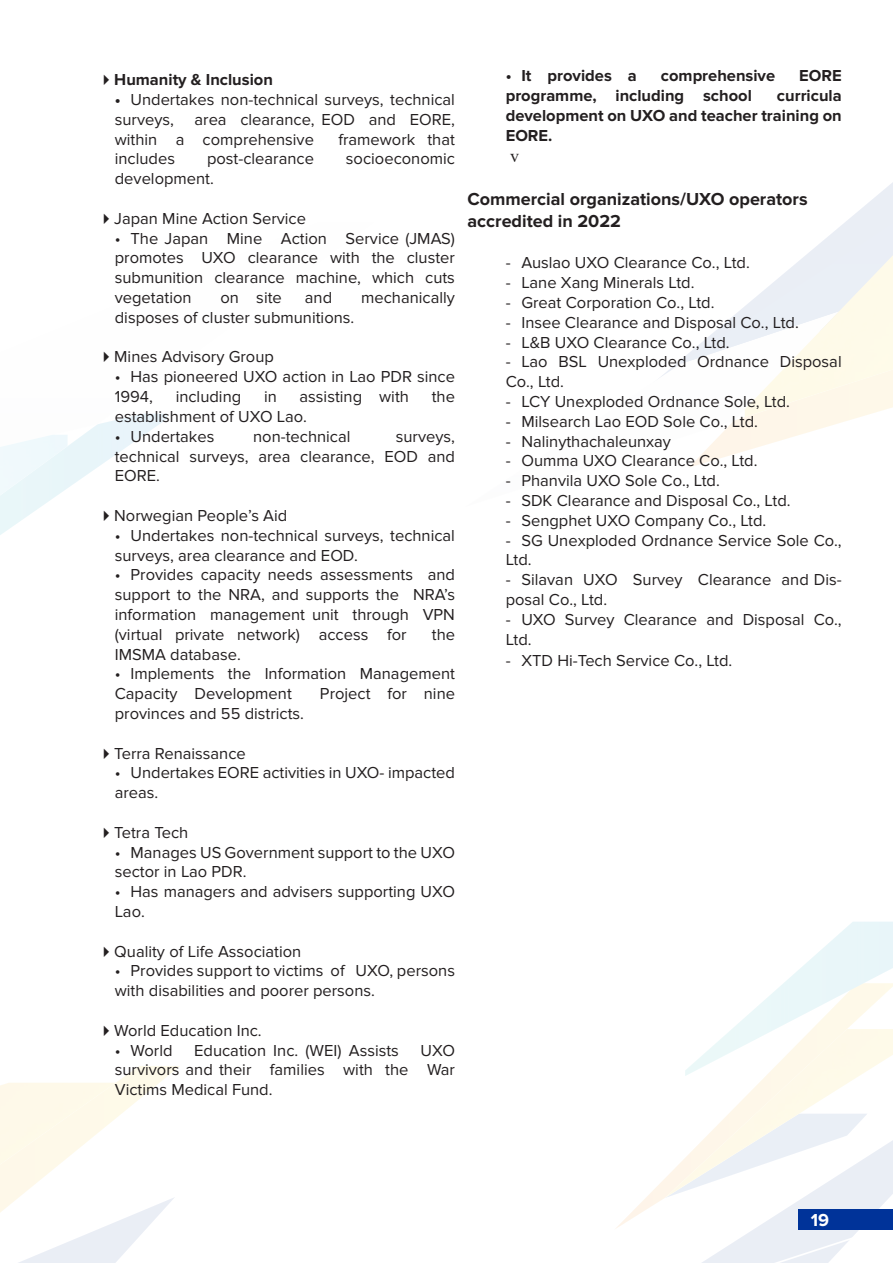
<style>
.page{position:relative;width:893px;height:1263px;background:#fff}
.page>*{position:absolute;margin:0;border:0;box-sizing:border-box;transform-origin:0 0}
.t1{font:700 18px "Proxima Nova";color:#231f20}
.t2{font:700 18px "Proxima Nova";color:#fff}
.t3{font:18px "Times New Roman";color:#231f20}
.t4{font:16.5px/19.8px "Proxima Nova";color:#231f20}
.t5{font:700 16.5px/19.8px "Proxima Nova";color:#231f20;text-align:justify}
.s1{font-weight:700}
</style>
<div class="page">
<svg style="left:854px;top:182px;width:39px;height:33px"></svg>
<svg style="left:0;top:447px;width:126px;height:88px"></svg>
<img style="left:0;top:435px;width:65px;height:60px">
<img style="left:745px;top:242px;width:148px;height:175px">
<svg style="left:616px;top:1179px;width:49px;height:49px"></svg>
<img style="left:666px;top:1076px;width:201px;height:119px">
<svg style="left:0;top:1066px;width:180px;height:197px"></svg>
<svg style="left:681px;top:1132px;width:212px;height:131px"></svg>
<svg style="left:685px;top:922px;width:208px;height:154px"></svg>
<div style="left:798px;top:1209px;width:95px;height:20px;background:#039"></div>
<p class="t5" style="left:98px;top:70px;width:177px">✔Humanity &amp; Inclusion</p>
<p class="t4" style="left:115px;top:90px;width:342px;text-align:justify"><span class="s1">•</span> Undertakes non-technical surveys, technical surveys, area clearance, EOD and EORE, within a comprehensive</p>
<p class="t4" style="left:338px;top:130px;width:118px">framework that</p>
<p class="t4" style="left:115px;top:149px;width:62px">includes</p>
<p class="t4" style="left:207px;top:149px;width:108px">post-clearance</p>
<p class="t4" style="left:346px;top:149px;width:111px">socioeconomic</p>
<p class="t4" style="left:115px;top:169px;width:101px">development.</p>
<p class="t4" style="left:98px;top:209px;width:210px">✔Japan Mine Action Service</p>
<p class="t4" style="left:115px;top:229px;width:342px;text-align:justify">• The Japan Mine Action Service (JMAS) promotes UXO clearance with the cluster submunition clearance machine, which cuts vegetation</p>
<p class="t4" style="left:220px;top:288px;width:63px">on site</p>
<p class="t4" style="left:305px;top:288px;width:29px">and</p>
<p class="t4" style="left:361px;top:288px;width:95px">mechanically</p>
<p class="t4" style="left:115px;top:308px;width:241px">disposes of cluster submunitions.</p>
<p class="t4" style="left:98px;top:347px;width:178px">✔Mines Advisory Group</p>
<p class="t4" style="left:115px;top:367px;width:342px">• Has pioneered UXO action in Lao PDR since<br>1994,</p>
<p class="t4" style="left:176px;top:387px;width:67px">including</p>
<p class="t4" style="left:264px;top:387px;width:14px">in</p>
<p class="t4" style="left:300px;top:387px;width:111px">assisting with</p>
<p class="t4" style="left:432px;top:387px;width:25px">the</p>
<p class="t4" style="left:115px;top:407px;width:194px">establishment of UXO Lao.</p>
<p class="t4" style="left:115px;top:427px;width:101px">• Undertakes</p>
<p class="t4" style="left:253px;top:427px;width:99px">non-technical</p>
<p class="t4" style="left:115px;top:427px;width:342px;text-align:justify;text-indent:281px">surveys, technical surveys, area clearance, EOD and EORE.</p>
<p class="t4" style="left:98px;top:506px;width:191px">✔Norwegian People’s Aid</p>
<p class="t4" style="left:115px;top:526px;width:342px">• Undertakes non-technical surveys, technical surveys, area clearance and EOD.</p>
<p class="t4" style="left:115px;top:565px;width:342px;text-align:justify">• Provides capacity needs assessments and support to the NRA, and supports the NRA’s information management unit through VPN (virtual private network) access for</p>
<p class="t4" style="left:432px;top:625px;width:25px">the</p>
<p class="t4" style="left:115px;top:644px;width:127px">IMSMA database.</p>
<p class="t4" style="left:115px;top:664px;width:342px">• Implements the Information Management<br>Capacity Development</p>
<p class="t4" style="left:320px;top:684px;width:137px">Project for nine</p>
<p class="t4" style="left:115px;top:704px;width:191px">provinces and 55 districts.</p>
<p class="t4" style="left:98px;top:743px;width:150px">✔Terra Renaissance</p>
<p class="t4" style="left:115px;top:763px;width:342px">• Undertakes EORE activities in UXO- impacted areas.</p>
<p class="t4" style="left:98px;top:823px;width:92px">✔Tetra Tech</p>
<p class="t4" style="left:115px;top:842px;width:342px">• Manages US Government support to the UXO sector in Lao PDR.</p>
<p class="t4" style="left:115px;top:882px;width:342px">• Has managers and advisers supporting UXO<br>Lao.</p>
<p class="t4" style="left:98px;top:941px;width:205px">✔Quality of Life Association</p>
<p class="t4" style="left:115px;top:961px;width:342px">• Provides support to victims of UXO, persons with disabilities and poorer persons.</p>
<p class="t4" style="left:98px;top:1021px;width:165px">✔World Education Inc.</p>
<p class="t4" style="left:115px;top:1040px;width:59px">• World</p>
<p class="t4" style="left:194px;top:1040px;width:206px">Education Inc. (WEI) Assists</p>
<p class="t4" style="left:115px;top:1040px;width:342px;text-align:justify;text-indent:306px">UXO survivors and their families with the War Victims Medical Fund.</p>
<p class="t5" style="left:506px;top:66px;width:133px">• It provides a</p>
<p class="t5" style="left:661px;top:66px;width:116px">comprehensive</p>
<p class="t5" style="left:799px;top:66px;width:44px">EORE</p>
<p class="t5" style="left:506px;top:86px;width:248px">programme, including school</p>
<p class="t5" style="left:506px;top:86px;width:338px;text-indent:271px">curricula development on UXO and teacher training on EORE.</p>
<p class="t3" style="left:510px;top:143px;width:10px">v</p>
<p class="t1" style="left:467px;top:189px;width:342px">Commercial organizations/UXO operators</p>
<p class="t1" style="left:467px;top:211px;width:155px">accredited in 2022</p>
<p class="t4" style="left:506px;top:253px;width:246px">- Auslao UXO Clearance Co., Ltd.</p>
<p class="t4" style="left:506px;top:273px;width:190px">- Lane Xang Minerals Ltd.</p>
<p class="t4" style="left:506px;top:293px;width:210px">- Great Corporation Co., Ltd.</p>
<p class="t4" style="left:506px;top:313px;width:295px">- Insee Clearance and Disposal Co., Ltd.</p>
<p class="t4" style="left:506px;top:332px;width:226px">- L&amp;B UXO Clearance Co., Ltd.</p>
<p class="t4" style="left:506px;top:352px;width:337px">- Lao BSL Unexploded Ordnance Disposal<br>Co., Ltd.</p>
<p class="t4" style="left:506px;top:392px;width:286px">- LCY Unexploded Ordnance Sole, Ltd.</p>
<p class="t4" style="left:506px;top:412px;width:254px">- Milsearch Lao EOD Sole Co., Ltd.</p>
<p class="t4" style="left:506px;top:431px;width:167px">- Nalinythachaleunxay</p>
<p class="t4" style="left:506px;top:451px;width:253px">- Oumma UXO Clearance Co., Ltd.</p>
<p class="t4" style="left:506px;top:471px;width:216px">- Phanvila UXO Sole Co., Ltd.</p>
<p class="t4" style="left:506px;top:491px;width:286px">- SDK Clearance and Disposal Co., Ltd.</p>
<p class="t4" style="left:506px;top:511px;width:262px">- Sengphet UXO Company Co., Ltd.</p>
<p class="t4" style="left:506px;top:530px;width:338px">- SG Unexploded Ordnance Service Sole Co.,<br>Ltd.</p>
<p class="t4" style="left:506px;top:570px;width:338px">- Silavan UXO Survey Clearance and Dis&shy;posal Co., Ltd.</p>
<p class="t4" style="left:506px;top:610px;width:338px">- UXO Survey Clearance and Disposal Co.,<br>Ltd.</p>
<p class="t4" style="left:506px;top:651px;width:228px">- XTD Hi-Tech Service Co., Ltd.</p>
<p class="t2" style="left:811px;top:1210px;width:20px">19</p>
</div>
